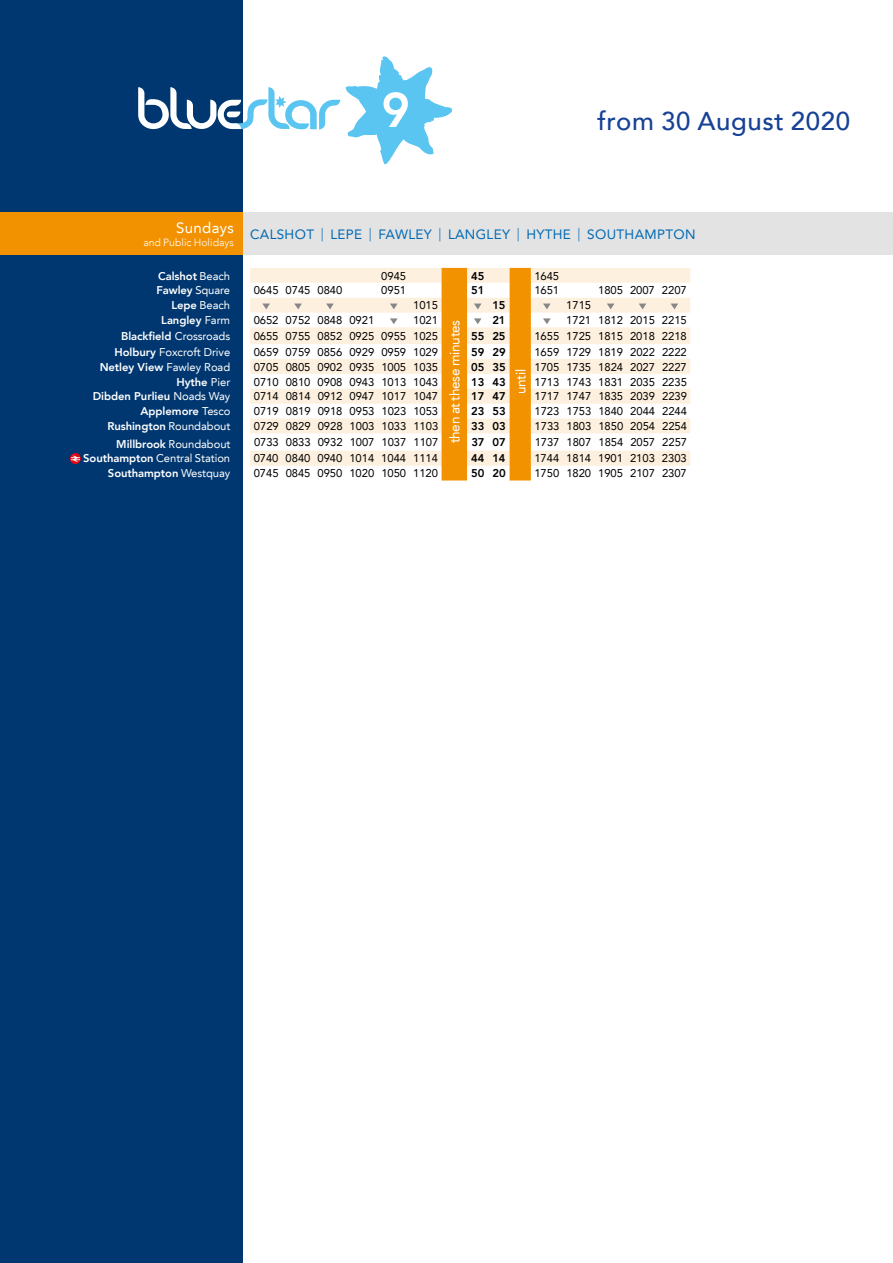
<style>
.page{position:relative;width:893px;height:1263px;background:#fff}
.page>*{position:absolute;margin:0;border:0;box-sizing:border-box;transform-origin:0 0}
.t1{font:500 25.8px "Avenir LT";letter-spacing:.025em;color:#164194}
.t2{font:15px "Avenir LT";letter-spacing:.025em;color:#fff}
.t3{font:13.5px "Avenir LT";letter-spacing:.025em;color:#0069b4}
.t4{font:13.5px "Avenir LT";letter-spacing:-.02em;color:#fff}
.t5{font:11.25px "Avenir LT";letter-spacing:-.005em;color:#000}
.t6{font:800 11.25px "Avenir LT";letter-spacing:-.005em;color:#fff}
.t7{font:11.25px "Avenir LT";letter-spacing:-.005em;color:#fff}
.t8{font:800 11.25px "Avenir LT";letter-spacing:-.005em;color:#000}
.t9{font:300 10.5px "Avenir LT";color:#fff}
.s1{font-weight:400}
.s2{font-weight:300}
.s3{font-weight:800}
</style>
<div class="page">
<div style="left:0;top:0;width:242px;height:1263px;background:#003770"></div>
<div style="left:242px;top:213px;width:651px;height:42px;background:#e3e3e3"></div>
<div style="left:0;top:213px;width:242px;height:42px;background:#f39200"></div>
<svg style="left:346px;top:56px;width:106px;height:108px"></svg>
<svg style="left:138px;top:87px;width:202px;height:42px"></svg>
<svg style="left:250px;top:268px;width:440px;height:198px;fill:#fef0de"></svg>
<svg style="left:262px;top:304px;width:8px;height:5px"></svg>
<svg style="left:294px;top:304px;width:8px;height:5px"></svg>
<svg style="left:326px;top:304px;width:8px;height:5px"></svg>
<svg style="left:390px;top:304px;width:8px;height:5px"></svg>
<svg style="left:543px;top:304px;width:8px;height:5px"></svg>
<svg style="left:607px;top:304px;width:7px;height:5px"></svg>
<svg style="left:639px;top:304px;width:7px;height:5px"></svg>
<svg style="left:670px;top:304px;width:8px;height:5px"></svg>
<svg style="left:390px;top:318px;width:8px;height:6px"></svg>
<svg style="left:442px;top:268px;width:89px;height:212px"></svg>
<svg style="left:543px;top:318px;width:8px;height:6px"></svg>
<svg style="left:70px;top:453px;width:11px;height:11px"></svg>
<svg style="left:71px;top:456px;width:9px;height:6px"></svg>
<h1 class="t1" style="left:597px;top:106px;width:254px">from 30 August 2020</h1>
<h2 class="t2" style="left:176px;top:219px;width:59px">Sundays</h2>
<p class="t9" style="left:143px;top:236px;width:92px">and Public Holidays</p>
<p class="t6" style="left:158px;top:269px;width:74px">Calshot <span class="s1">Beach</span></p>
<p class="t5" style="left:381px;top:269px;width:26px">0945</p>
<p class="t8" style="left:471px;top:269px;width:15px">45</p>
<p class="t5" style="left:534px;top:269px;width:26px">1645</p>
<p class="t6" style="left:156px;top:284px;width:75px">Fawley <span class="s1">Square</span></p>
<p class="t5" style="left:254px;top:284px;width:90px">0645 0745 0840</p>
<p class="t5" style="left:381px;top:284px;width:26px">0951</p>
<p class="t4" style="left:447px;top:443px;width:125px;rotate:-90deg">then at these minutes</p>
<p class="t3" style="left:250px;top:226px;width:447px">CALSHOT <span class="s2">|</span> LEPE <span class="s2">|</span> FAWLEY <span class="s2">|</span> LANGLEY <span class="s2">|</span> HYTHE <span class="s2">|</span> SOUTHAMPTON</p>
<p class="t5" style="left:534px;top:284px;width:26px">1651</p>
<p class="t5" style="left:598px;top:284px;width:90px">1805 2007 2207</p>
<p class="t8" style="left:471px;top:284px;width:15px">51</p>
<p class="t7" style="left:171px;top:299px;width:60px"><span class="s3">Lepe</span> Beach</p>
<p class="t5" style="left:413px;top:299px;width:26px">1015</p>
<p class="t8" style="left:492px;top:299px;width:15px">15</p>
<p class="t5" style="left:566px;top:299px;width:26px">1715</p>
<p class="t6" style="left:161px;top:314px;width:70px">Langley <span class="s1">Farm</span></p>
<p class="t5" style="left:254px;top:314px;width:122px">0652 0752 0848 0921</p>
<p class="t5" style="left:413px;top:314px;width:26px">1021</p>
<p class="t8" style="left:492px;top:314px;width:15px">21</p>
<p class="t5" style="left:566px;top:314px;width:122px">1721 1812 2015 2215</p>
<p class="t6" style="left:121px;top:329px;width:111px">Blackfield <span class="s1">Crossroads</span></p>
<p class="t5" style="left:254px;top:330px;width:186px">0655 0755 0852 0925 0955 1025</p>
<p class="t8" style="left:471px;top:329px;width:36px">55 25</p>
<p class="t5" style="left:534px;top:330px;width:154px">1655 1725 1815 2018 2218</p>
<p class="t7" style="left:114px;top:345px;width:117px"><span class="s3">Holbury</span> Foxcroft Drive</p>
<p class="t5" style="left:254px;top:345px;width:186px">0659 0759 0856 0929 0959 1029</p>
<p class="t8" style="left:471px;top:345px;width:36px">59 29</p>
<p class="t5" style="left:534px;top:345px;width:154px">1659 1729 1819 2022 2222</p>
<p class="t6" style="left:100px;top:360px;width:132px">Netley View <span class="s1">Fawley Road</span></p>
<p class="t5" style="left:254px;top:360px;width:186px">0705 0805 0902 0935 1005 1035</p>
<p class="t8" style="left:471px;top:360px;width:36px">05 35</p>
<p class="t5" style="left:534px;top:360px;width:154px">1705 1735 1824 2027 2227</p>
<p class="t6" style="left:176px;top:375px;width:55px">Hythe <span class="s1">Pier</span></p>
<p class="t5" style="left:254px;top:375px;width:186px">0710 0810 0908 0943 1013 1043</p>
<p class="t8" style="left:471px;top:375px;width:36px">13 43</p>
<p class="t5" style="left:534px;top:375px;width:154px">1713 1743 1831 2035 2235</p>
<p class="t6" style="left:93px;top:390px;width:139px">Dibden Purlieu <span class="s1">Noads Way</span></p>
<p class="t5" style="left:254px;top:390px;width:186px">0714 0814 0912 0947 1017 1047</p>
<p class="t8" style="left:471px;top:390px;width:36px">17 47</p>
<p class="t5" style="left:535px;top:390px;width:154px">1717 1747 1835 2039 2239</p>
<p class="t6" style="left:141px;top:405px;width:91px">Applemore <span class="s1">Tesco</span></p>
<p class="t5" style="left:254px;top:405px;width:186px">0719 0819 0918 0953 1023 1053</p>
<p class="t8" style="left:471px;top:405px;width:36px">23 53</p>
<p class="t5" style="left:535px;top:405px;width:154px">1723 1753 1840 2044 2244</p>
<p class="t6" style="left:107px;top:420px;width:125px">Rushington <span class="s1">Roundabout</span></p>
<p class="t5" style="left:254px;top:420px;width:186px">0729 0829 0928 1003 1033 1103</p>
<p class="t8" style="left:471px;top:420px;width:36px">33 03</p>
<p class="t5" style="left:535px;top:420px;width:154px">1733 1803 1850 2054 2254</p>
<p class="t7" style="left:116px;top:437px;width:116px"><span class="s3">Millbrook</span> Roundabout</p>
<p class="t5" style="left:254px;top:436px;width:186px">0733 0833 0932 1007 1037 1107</p>
<p class="t8" style="left:471px;top:436px;width:36px">37 07</p>
<p class="t5" style="left:535px;top:436px;width:154px">1737 1807 1854 2057 2257</p>
<p class="t7" style="left:83px;top:452px;width:149px"><span class="s3">Southampton</span> Central Station</p>
<p class="t5" style="left:254px;top:452px;width:186px">0740 0840 0940 1014 1044 1114</p>
<p class="t8" style="left:471px;top:452px;width:36px">44 14</p>
<p class="t5" style="left:534px;top:452px;width:154px">1744 1814 1901 2103 2303</p>
<p class="t6" style="left:108px;top:467px;width:124px">Southampton <span class="s1">Westquay</span></p>
<p class="t5" style="left:254px;top:467px;width:186px">0745 0845 0950 1020 1050 1120</p>
<p class="t8" style="left:471px;top:467px;width:36px">50 20</p>
<p class="t5" style="left:534px;top:467px;width:154px">1750 1820 1905 2107 2307</p>
<p class="t4" style="left:513px;top:394px;width:27px;rotate:-90deg">until</p>
</div>
